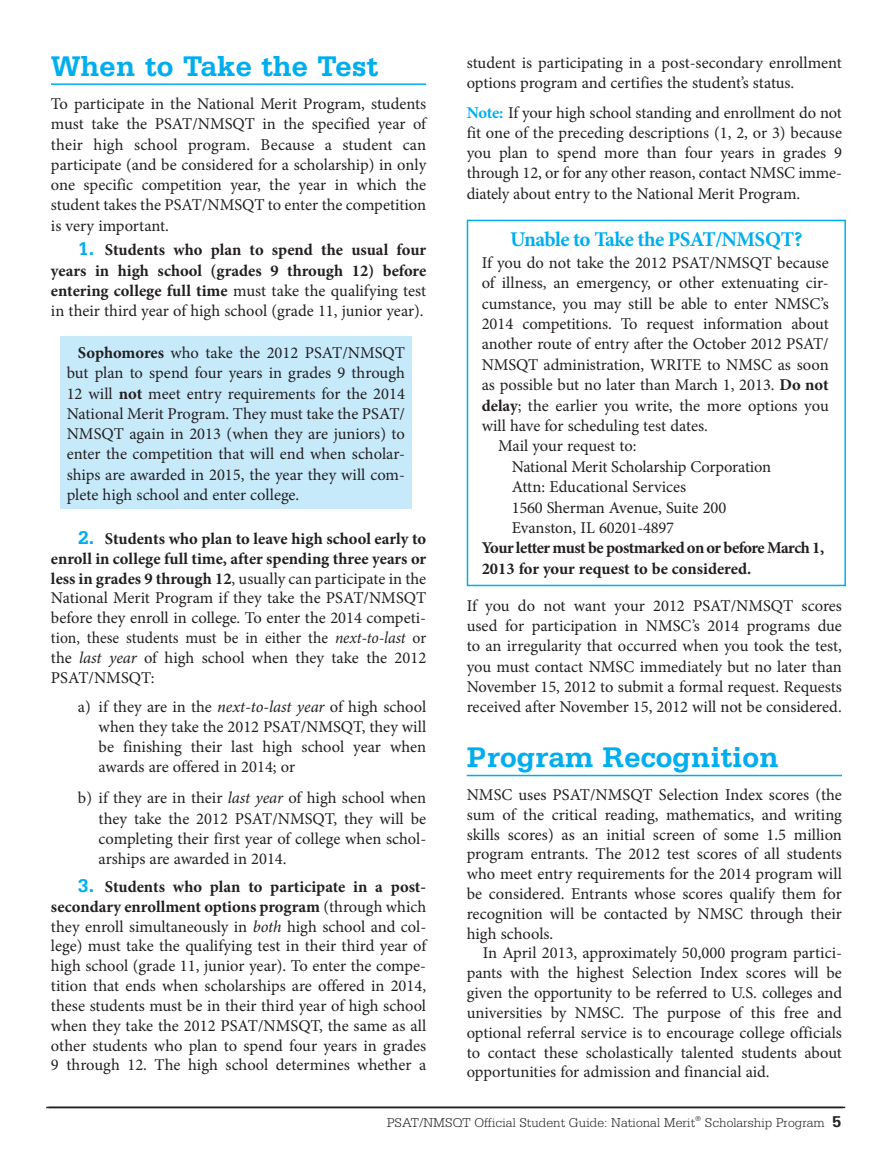
<style>
.page{position:relative;width:891px;height:1175px;background:#fff}
.page>*{position:absolute;margin:0;border:0;box-sizing:border-box;transform-origin:0 0}
.t1{font:700 30px "Serifa Std";color:#00aeef}
.t2{font:700 21px "Minion Pro";letter-spacing:-.03em;color:#00aeef}
.t3{font:16.5px/20.2px "Minion Pro";letter-spacing:-.005em;color:#231f20;text-align:justify}
.t4{font:700 16.5px/20.2px "Minion Pro";letter-spacing:-.005em;color:#231f20;text-align:justify}
.t5{font:300 13.5px "Serifa Std";color:#231f20}
.s1{font-family:"Serifa Std";font-size:19.5px;color:#00aeef}
.s2{font-weight:400}
.s3{font-weight:700}
.s4{font-family:"Serifa Std";font-weight:700;font-size:19.5px;color:#00aeef}
.s5{font-style:italic}
.s6{font-weight:700;color:#00aeef}
.s7{font-weight:700;font-size:16.5px}
</style>
<div class="page">
<hr style="left:49px;top:1106px;width:796px;height:2px;background:#231f20">
<hr style="left:51px;top:83px;width:375px;height:2px;background:#00aeef">
<div style="left:60px;top:336px;width:352px;height:173px;background:#c7eafb"></div>
<hr style="left:467px;top:774px;width:375px;height:2px;background:#00aeef">
<div style="left:467px;top:220px;width:379px;height:366px;border:2px solid #00aeef"></div>
<hr style="left:46px;top:1106px;width:797px;height:2px;background:#231f20">
<h1 class="t1" style="left:51px;top:48px;width:329px">When to Take the Test</h1>
<p class="t3" style="left:51px;top:94px;width:377px">To participate in the National Merit Program, students must take the PSAT/NMSQT in the specified year of their high school program. Because a student can participate (and be considered for a scholarship) in only one specific competition year, the year in which the student takes the PSAT/NMSQT to enter the competition is very important.</p>
<p class="t4" style="left:51px;top:240px;width:377px;text-indent:27px"><span class="s1">1.</span> Students who plan to spend the usual four years in high school (grades 9 through 12) before entering college full time <span class="s2">must take the qualifying test in their third year of high school (grade 11, junior year).</span></p>
<p class="t3" style="left:67px;top:343px;width:340px;text-indent:11px"><span class="s3">Sophomores</span> who take the 2012 PSAT/NMSQT but plan to spend four years in grades 9 through 12 will <span class="s3">not</span> meet entry requirements for the 2014<br>National Merit Program. They must take the PSAT/ NMSQT again in 2013 (when they are juniors) to enter the competition that will end when scholar&shy;ships are awarded in 2015, the year they will com&shy;plete high school and enter college.</p>
<p class="t3" style="left:51px;top:529px;width:377px;line-height:19.8px;text-indent:27px"><span class="s4">2.</span> <span class="s3">Students who plan to leave high school early to enroll in college full time, after spending three years or less in grades 9 through 12</span>, usually can participate in the National Merit Program if they take the PSAT/NMSQT before they enroll in college. To enter the 2014 competi&shy;tion, these students must be in either the <span class="s5">next-to-last</span> or the <span class="s5">last year</span> of high school when they take the 2012<br>PSAT/NMSQT:</p>
<p class="t3" style="left:99px;top:696px;width:329px;text-indent:-21px">a) if they are in the <span class="s5">next-to-last year</span> of high school when they take the 2012 PSAT/NMSQT, they will be finishing their last high school year when awards are offered in 2014; or</p>
<p class="t3" style="left:99px;top:788px;width:329px;text-indent:-21px">b) if they are in their <span class="s5">last year</span> of high school when they take the 2012 PSAT/NMSQT, they will be completing their first year of college when schol&shy;arships are awarded in 2014.</p>
<p class="t3" style="left:51px;top:877px;width:377px;line-height:19.8px;text-indent:27px"><span class="s4">3.</span> <span class="s3">Students who plan to participate in a post&shy;secondary enrollment options program</span> (through which they enroll simultaneously in <span class="s5">both</span> high school and col&shy;lege) must take the qualifying test in their third year of high school (grade 11, junior year). To enter the compe&shy;tition that ends when scholarships are offered in 2014, these students must be in their third year of high school when they take the 2012 PSAT/NMSQT, the same as all other students who plan to spend four years in grades 9 through 12. The high school determines whether a</p>
<p class="t3" style="left:467px;top:53px;width:377px">student is participating in a post-secondary enrollment options program and certifies the student’s status.</p>
<p class="t3" style="left:467px;top:102px;width:377px"><span class="s6">Note:</span> If your high school standing and enrollment do not fit one of the preceding descriptions (1, 2, or 3) because you plan to spend more than four years in grades 9 through 12, or for any other reason, contact NMSC imme&shy;diately about entry to the National Merit Program.</p>
<p class="t2" style="left:510px;top:224px;width:294px">Unable to Take the PSAT/NMSQT?</p>
<p class="t3" style="left:482px;top:252px;width:349px">If you do not take the 2012 PSAT/NMSQT because</p>
<p class="t3" style="left:482px;top:273px;width:348px">of illness, an emergency, or other extenuating cir-</p>
<p class="t3" style="left:482px;top:293px;width:349px">cumstance, you may still be able to enter NMSC’s</p>
<p class="t3" style="left:482px;top:313px;width:348px">2014 competitions. To request information about</p>
<p class="t3" style="left:482px;top:334px;width:348px">another route of entry after the October 2012 PSAT/</p>
<p class="t3" style="left:482px;top:354px;width:348px">NMSQT administration, WRITE to NMSC as soon</p>
<p class="t3" style="left:482px;top:375px;width:348px">as possible but no later than March 1, 2013. <span class="s3">Do not</span></p>
<p class="t3" style="left:482px;top:395px;width:349px"><span class="s3">delay</span>; the earlier you write, the more options you</p>
<p class="t3" style="left:482px;top:415px;width:228px">will have for scheduling test dates.</p>
<p class="t3" style="left:498px;top:436px;width:140px">Mail your request to:</p>
<p class="t3" style="left:512px;top:456px;width:261px">National Merit Scholarship Corporation</p>
<p class="t3" style="left:512px;top:477px;width:176px">Attn: Educational Services</p>
<p class="t3" style="left:512px;top:497px;width:216px">1560 Sherman Avenue, Suite 200</p>
<p class="t3" style="left:512px;top:517px;width:164px">Evanston, IL 60201-4897</p>
<p class="t4" style="left:482px;top:537px;width:344px">Your letter must be postmarked on or before March 1,<br>2013 for your request to be considered.</p>
<p class="t3" style="left:467px;top:595px;width:377px">If you do not want your 2012 PSAT/NMSQT scores used for participation in NMSC’s 2014 programs due to an irregularity that occurred when you took the test, you must contact NMSC immediately but no later than November 15, 2012 to submit a formal request. Requests received after November 15, 2012 will not be considered.</p>
<h1 class="t1" style="left:467px;top:739px;width:314px">Program Recognition</h1>
<p class="t3" style="left:467px;top:785px;width:377px;line-height:19.8px">NMSC uses PSAT/NMSQT Selection Index scores (the sum of the critical reading, mathematics, and writing skills scores) as an initial screen of some 1.5 million program entrants. The 2012 test scores of all students who meet entry requirements for the 2014 program will be considered. Entrants whose scores qualify them for recognition will be contacted by NMSC through their high schools.</p>
<p class="t3" style="left:467px;top:943px;width:377px;line-height:19.8px;text-indent:16px">In April 2013, approximately 50,000 program partici&shy;pants with the highest Selection Index scores will be given the opportunity to be referred to U.S. colleges and universities by NMSC. The purpose of this free and optional referral service is to encourage college officials to contact these scholastically talented students about opportunities for admission and financial aid.</p>
<p class="t5" style="left:387px;top:1115px;width:456px">PSAT/NMSQT Official Student Guide: National Merit<sup>®</sup> Scholarship Program <span class="s7">5</span></p>
</div>
